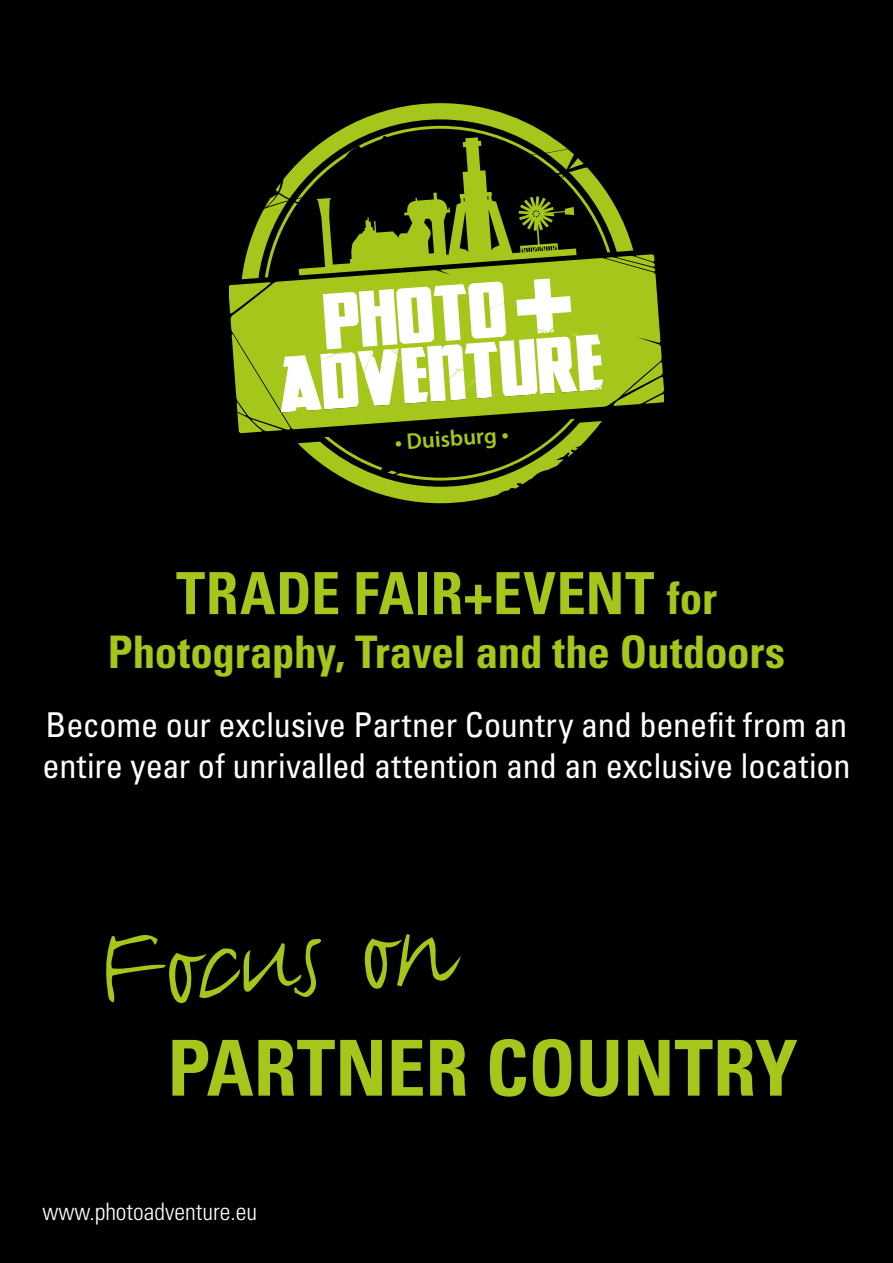
<style>
.page{position:relative;width:893px;height:1263px;background:#000}
.page>*{position:absolute;margin:0;border:0;box-sizing:border-box;transform-origin:0 0}
.t1{font:500 135px "FF Justlefthand";color:#a5c61b}
.t2{font:700 condensed 77.25px "Univers LT Std";color:#a5c61b}
.t3{font:700 condensed 58.2px "Univers LT Std";letter-spacing:.015em;color:#a5c61b}
.t4{font:700 condensed 44.85px "Univers LT Std";letter-spacing:-.005em;color:#a5c61b}
.t5{font:condensed 34.2px/41.1px "Univers LT Std";letter-spacing:-.005em;color:#fff}
.t6{font:300 condensed 24px "Univers LT Std";color:#fff}
.t7{font:600 22.65px "Myriad Pro";color:#a5c61b}
.s1{font-size:44.85px}
</style>
<div class="page">
<svg style="left:229px;top:103px;width:434px;height:400px"></svg>
<p class="t7" style="left:394px;top:428px;width:120px;rotate:-4deg">•Duisburg •</p>
<h3 class="t3" style="left:176px;top:558px;width:542px">TRADE FAIR+EVENT <span class="s1">for</span></h3>
<h3 class="t4" style="left:108px;top:624px;width:679px">Photography, Travel and the Outdoors</h3>
<p class="t5" style="left:43px;top:704px;width:809px">Become our exclusive Partner Country and benefit from an entire year of unrivalled attention and an exclusive location</p>
<h1 class="t1" style="left:93px;top:893px;width:353px;rotate:-4deg">Focus on</h1>
<h2 class="t2" style="left:167px;top:1021px;width:632px">PARTNER COUNTRY</h2>
<p class="t6" style="left:43px;top:1197px;width:216px">www.photoadventure.eu</p>
</div>
